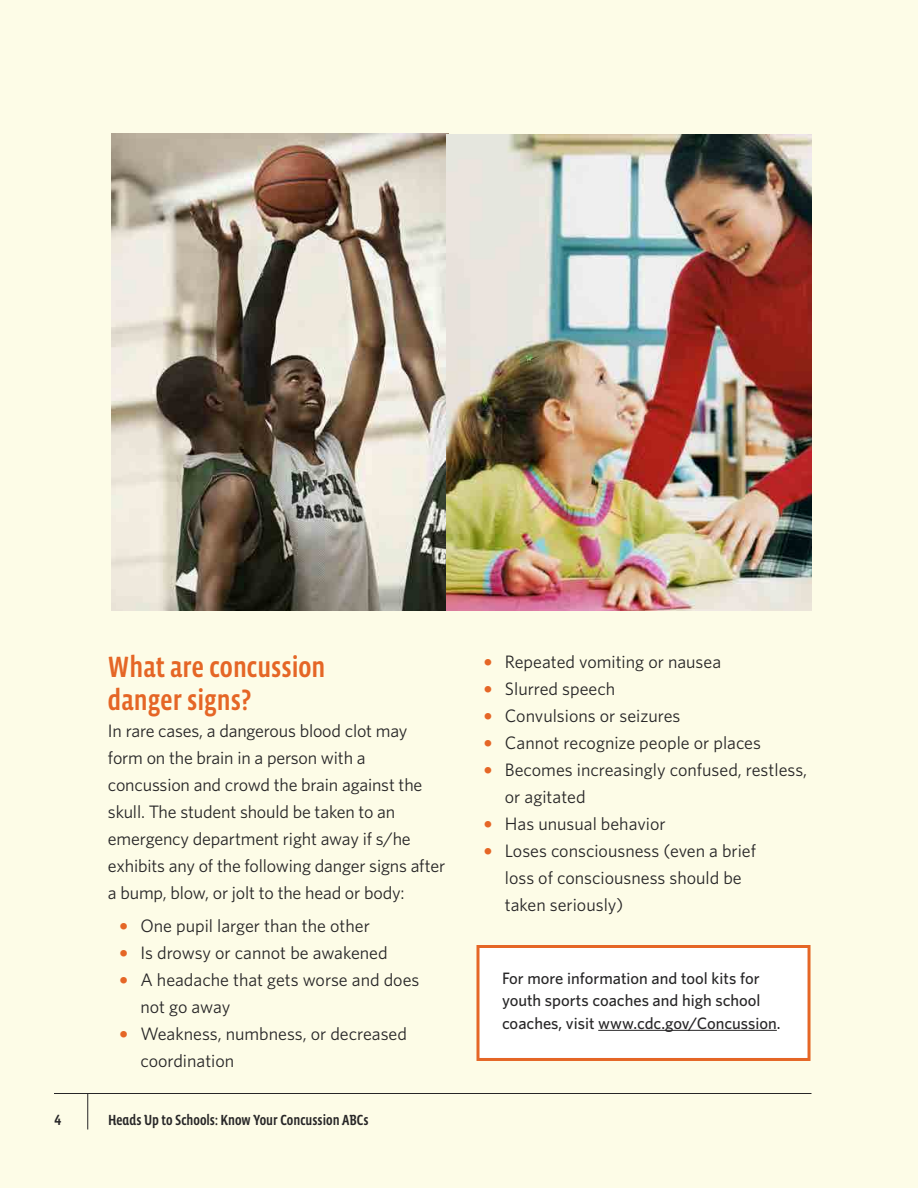
<style>
.page{position:relative;width:918px;height:1188px;background:#fdfce7}
.page>*{position:absolute;margin:0;border:0;box-sizing:border-box;transform-origin:0 0}
.t1{font:500 30px/33px "Vista Sans Nar";color:#e56626}
.t2{font:18px/27px "Whitney";color:#272627}
.t3{font:500 16.5px/22.5px "Whitney";color:#272627}
.t4{font:500 15px "Vista Sans Nar Alt";color:#272627}
.t5{font:500 15px "Vista Sans OT";color:#272627}
.s1{font-family:"Verdana";color:#e56626}
</style>
<div class="page">
<img style="left:111px;top:134px;width:701px;height:477px">
<hr style="left:54px;top:1093px;width:758px;height:1px;background:#272627">
<hr style="left:87px;top:1094px;width:1px;height:36px;background:#272627">
<div style="left:480px;top:948px;width:328px;height:110px;background:#fff"></div>
<div style="left:477px;top:945px;width:334px;height:116px;border:3px solid #e56626"></div>
<hr style="left:598px;top:1030px;width:179px;height:1px;background:#272627">
<h2 class="t1" style="left:108px;top:652px;width:219px">What are concussion danger signs?</h2>
<p class="t2" style="left:108px;top:719px;width:339px">In rare cases, a dangerous blood clot may form on the brain in a person with a concussion and crowd the brain against the skull. The student should be taken to an emergency department right away if s/he exhibits any of the following danger signs after a bump, blow, or jolt to the head or body:</p>
<p class="t2" style="left:119px;top:914px;width:253px"><span class="s1">•</span> One pupil larger than the other</p>
<p class="t2" style="left:119px;top:941px;width:270px"><span class="s1">•</span> Is drowsy or cannot be awakened</p>
<p class="t2" style="left:140px;top:968px;width:281px;text-indent:-22px"><span class="s1">•</span> A headache that gets worse and does not go away</p>
<p class="t2" style="left:140px;top:1022px;width:268px;text-indent:-22px"><span class="s1">•</span> Weakness, numbness, or decreased coordination</p>
<p class="t5" style="left:54px;top:1109px;width:9px">4</p>
<p class="t4" style="left:108px;top:1114px;width:262px">Heads Up to Schools: Know Your Concussion ABCs</p>
<p class="t2" style="left:483px;top:650px;width:239px"><span class="s1">•</span> Repeated vomiting or nausea</p>
<p class="t2" style="left:483px;top:677px;width:133px"><span class="s1">•</span> Slurred speech</p>
<p class="t2" style="left:483px;top:704px;width:199px"><span class="s1">•</span> Convulsions or seizures</p>
<p class="t2" style="left:483px;top:731px;width:279px"><span class="s1">•</span> Cannot recognize people or places</p>
<p class="t2" style="left:505px;top:758px;width:304px;text-indent:-22px"><span class="s1">•</span> Becomes increasingly confused, restless, or agitated</p>
<p class="t2" style="left:483px;top:812px;width:184px"><span class="s1">•</span> Has unusual behavior</p>
<p class="t2" style="left:505px;top:839px;width:253px;text-indent:-22px"><span class="s1">•</span> Loses consciousness (even a brief loss of consciousness should be taken seriously)</p>
<p class="t3" style="left:502px;top:968px;width:280px">For more information and tool kits for youth sports coaches and high school coaches, visit www.cdc.gov/Concussion.</p>
</div>
